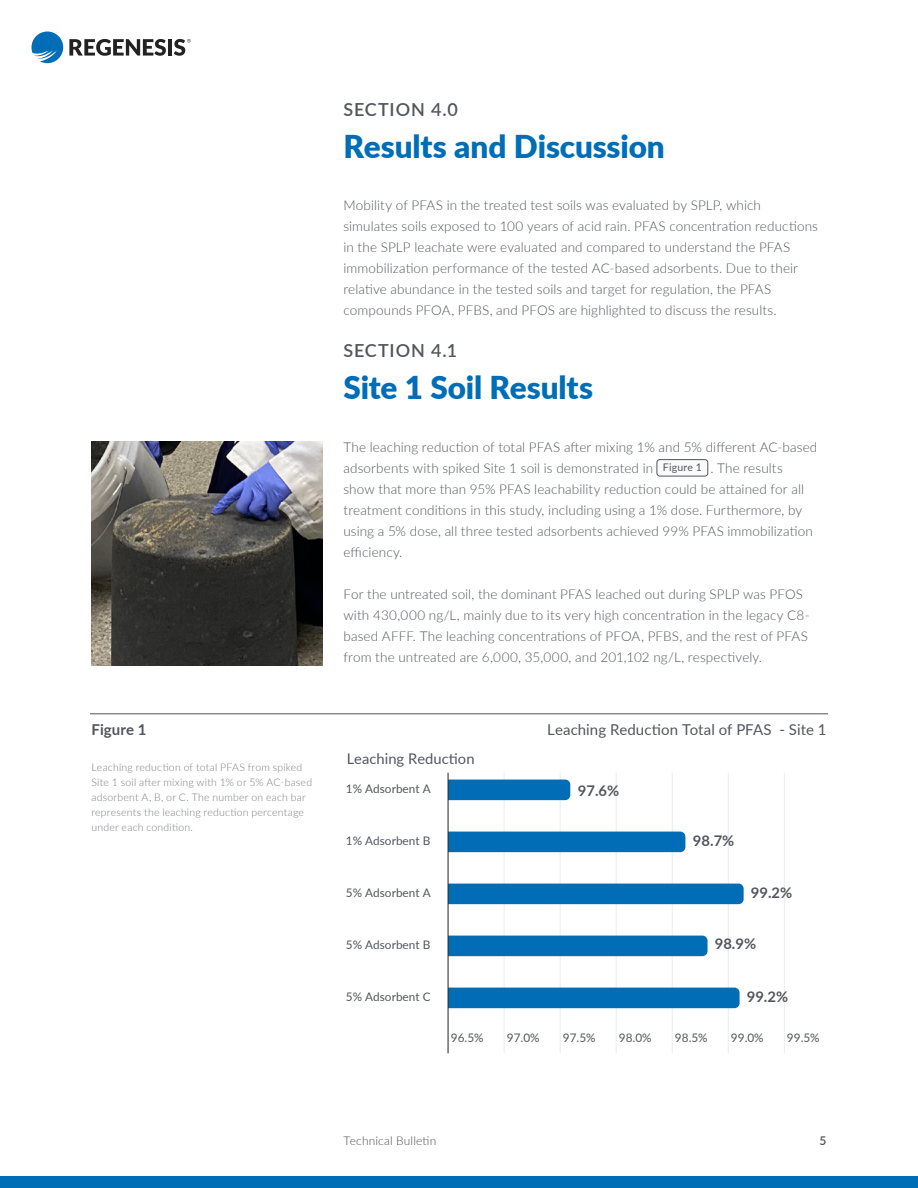
<style>
.page{position:relative;width:918px;height:1188px;background:#fff}
.page>*{position:absolute;margin:0;border:0;box-sizing:border-box;transform-origin:0 0}
.t1{font:900 31.5px "Lato";letter-spacing:-.005em;color:#006db7}
.t2{font:600 18px "Lato";letter-spacing:.045em;color:#52555b}
.t3{font:15px "Lato";letter-spacing:.005em;color:#52555b}
.t4{font:700 15px "Lato";letter-spacing:.005em;color:#52555b}
.t5{font:700 14.7px "Lato";letter-spacing:.005em;color:#52555b}
.t6{font:14.7px "Lato";letter-spacing:.005em;color:#52555b}
.t7{font:300 13.5px/21px "Lato";letter-spacing:.01em;color:#52555b}
.t8{font:300 12px "Lato";letter-spacing:.015em;color:#4e4e4e}
.t9{font:600 12px "Lato";color:#4e4e4e}
.t10{font:11.85px "Lato";letter-spacing:.01em;color:#52555b}
.t11{font:300 10.5px/15px "Lato";letter-spacing:.02em;color:#7a7c80}
.s1{font-weight:400;font-size:10.5px}
</style>
<div class="page">
<div style="left:657px;top:460px;width:51px;height:16px;background:#fafafc;border-radius:3px"></div>
<div style="left:657px;top:459px;width:51px;height:17px;border:1px solid #52555b;border-radius:3px"></div>
<hr style="left:90px;top:714px;width:738px;height:1px;background:#52555b">
<hr style="left:504px;top:773px;width:1px;height:280px;background:#ebecf2">
<hr style="left:560px;top:773px;width:1px;height:280px;background:#ebecf2">
<hr style="left:616px;top:773px;width:1px;height:280px;background:#ebecf2">
<hr style="left:672px;top:773px;width:1px;height:280px;background:#ebecf2">
<hr style="left:728px;top:773px;width:1px;height:280px;background:#ebecf2">
<hr style="left:784px;top:773px;width:1px;height:280px;background:#ebecf2">
<div style="left:449px;top:780px;width:121px;height:20px;background:#006db6"></div>
<div style="left:449px;top:832px;width:236px;height:20px;background:#006db6"></div>
<div style="left:449px;top:884px;width:295px;height:20px;background:#006db6"></div>
<div style="left:449px;top:936px;width:259px;height:20px;background:#006db6"></div>
<div style="left:449px;top:988px;width:291px;height:20px;background:#006db6"></div>
<hr style="left:448px;top:773px;width:1px;height:280px;background:#212223">
<img style="left:92px;top:441px;width:230px;height:225px">
<svg style="left:32px;top:32px;width:31px;height:31px"></svg>
<svg style="left:69px;top:39px;width:97px;height:17px"></svg>
<hr style="left:168px;top:39px;width:4px;height:17px;background:#222">
<svg style="left:174px;top:39px;width:17px;height:17px"></svg>
<div style="left:0;top:1176px;width:918px;height:12px;background:#006db7"></div>
<h2 class="t2" style="left:344px;top:96px;width:116px">SECTION 4.0</h2>
<h1 class="t1" style="left:344px;top:122px;width:323px">Results and Discussion</h1>
<p class="t7" style="left:344px;top:194px;width:476px">Mobility of PFAS in the treated test soils was evaluated by SPLP, which simulates soils exposed to 100 years of acid rain. PFAS concentration reductions in the SPLP leachate were evaluated and compared to understand the PFAS immobilization performance of the tested AC-based adsorbents. Due to their relative abundance in the tested soils and target for regulation, the PFAS compounds PFOA, PFBS, and PFOS are highlighted to discuss the results.</p>
<h2 class="t2" style="left:344px;top:337px;width:115px">SECTION 4.1</h2>
<h1 class="t1" style="left:344px;top:364px;width:251px">Site 1 Soil Results</h1>
<p class="t7" style="left:344px;top:436px;width:475px">The leaching reduction of total PFAS after mixing 1% and 5% different AC-based adsorbents with spiked Site 1 soil is demonstrated in <span class="s1">Figure 1</span> . The results<br>show that more than 95% PFAS leachability reduction could be attained for all treatment conditions in this study, including using a 1% dose. Furthermore, by using a 5% dose, all three tested adsorbents achieved 99% PFAS immobilization efficiency.</p>
<p class="t7" style="left:344px;top:583px;width:468px">For the untreated soil, the dominant PFAS leached out during SPLP was PFOS with 430,000 ng/L, mainly due to its very high concentration in the legacy C8- based AFFF. The leaching concentrations of PFOA, PFBS, and the rest of PFAS from the untreated are 6,000, 35,000, and 201,102 ng/L, respectively.</p>
<p class="t4" style="left:92px;top:718px;width:57px">Figure 1</p>
<p class="t3" style="left:547px;top:719px;width:281px">Leaching Reduction Total of PFAS - Site 1</p>
<p class="t11" style="left:92px;top:759px;width:222px">Leaching reduction of total PFAS from spiked Site 1 soil after mixing with 1% or 5% AC-based adsorbent A, B, or C. The number on each bar represents the leaching reduction percentage under each condition.</p>
<p class="t6" style="left:347px;top:748px;width:129px">Leaching Reduction</p>
<p class="t10" style="left:346px;top:781px;width:87px">1% Adsorbent A</p>
<p class="t5" style="left:578px;top:780px;width:43px">97.6%</p>
<p class="t10" style="left:346px;top:833px;width:86px">1% Adsorbent B</p>
<p class="t5" style="left:693px;top:830px;width:43px">98.7%</p>
<p class="t10" style="left:346px;top:885px;width:87px">5% Adsorbent A</p>
<p class="t5" style="left:751px;top:882px;width:43px">99.2%</p>
<p class="t10" style="left:346px;top:937px;width:86px">5% Adsorbent B</p>
<p class="t5" style="left:715px;top:933px;width:43px">98.9%</p>
<p class="t10" style="left:346px;top:989px;width:86px">5% Adsorbent C</p>
<p class="t5" style="left:747px;top:986px;width:43px">99.2%</p>
<p class="t10" style="left:451px;top:1029px;width:34px">96.5%</p>
<p class="t10" style="left:507px;top:1029px;width:34px">97.0%</p>
<p class="t10" style="left:563px;top:1029px;width:34px">97.5%</p>
<p class="t10" style="left:619px;top:1029px;width:34px">98.0%</p>
<p class="t10" style="left:675px;top:1029px;width:34px">98.5%</p>
<p class="t10" style="left:731px;top:1029px;width:34px">99.0%</p>
<p class="t10" style="left:787px;top:1029px;width:34px">99.5%</p>
<p class="t8" style="left:344px;top:1132px;width:94px">Technical Bulletin</p>
<p class="t9" style="left:820px;top:1131px;width:8px">5</p>
</div>
